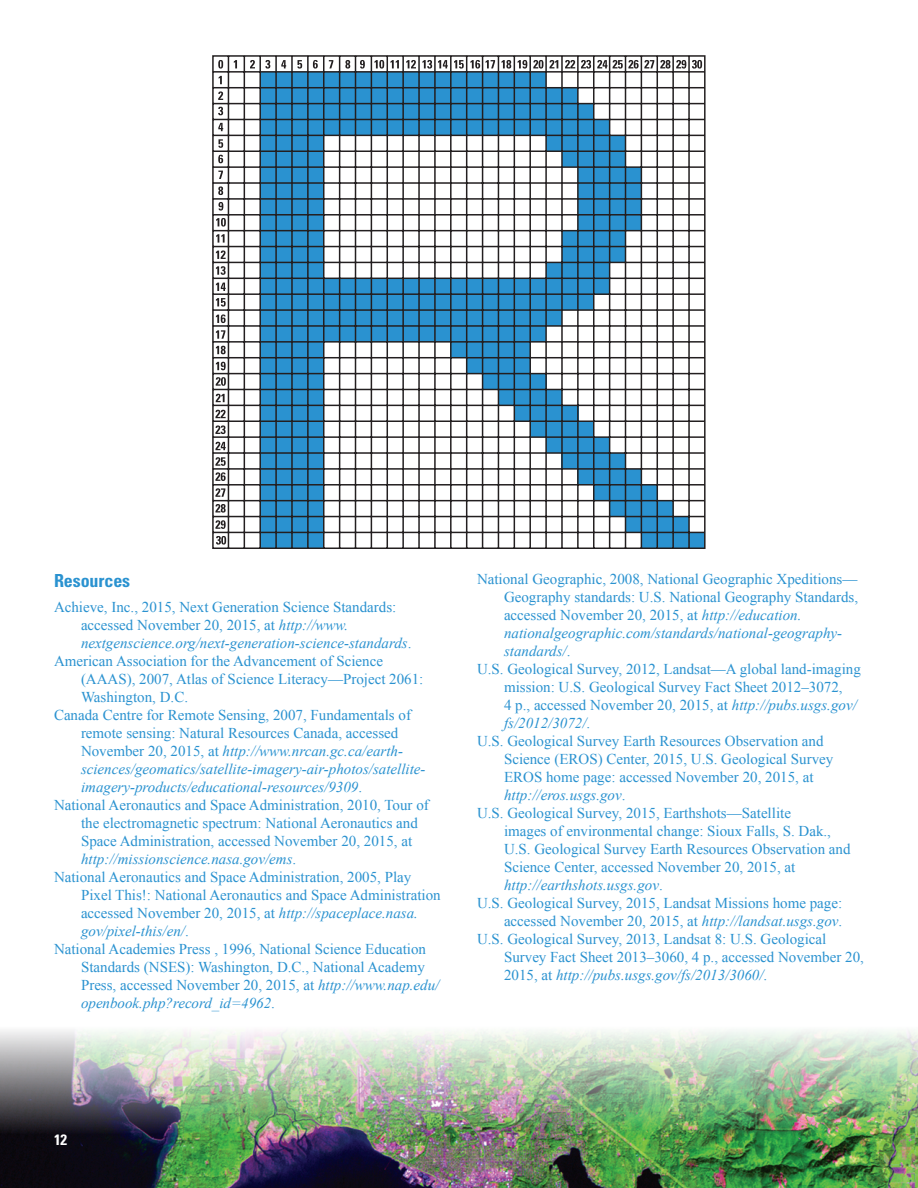
<style>
.page{position:relative;width:918px;height:1188px;background:#fff}
.page>*{position:absolute;margin:0;border:0;box-sizing:border-box;transform-origin:0 0}
.Heading_1{font:700 condensed 18px "Univers";letter-spacing:-.005em;color:#2a92d0}
.References{font:15px/18px "Times New Roman";color:#2a92d0}
.References-2{font:italic 15px/18px "Times New Roman";color:#2a92d0}
.t1{font:700 condensed 15px "Univers";color:#fff}
.s1{font-style:italic}
.s2{font-style:normal}
</style>
<div class="page">
<img style="left:0;top:1030px;width:918px;height:158px">
<svg style="left:212px;top:55px;width:494px;height:494px"></svg>
<svg style="left:218px;top:60px;width:5px;height:9px"></svg>
<svg style="left:219px;top:76px;width:3px;height:8px"></svg>
<svg style="left:218px;top:91px;width:5px;height:9px"></svg>
<svg style="left:218px;top:107px;width:5px;height:8px"></svg>
<svg style="left:218px;top:123px;width:5px;height:8px"></svg>
<svg style="left:218px;top:139px;width:5px;height:9px"></svg>
<svg style="left:218px;top:155px;width:5px;height:8px"></svg>
<svg style="left:218px;top:171px;width:5px;height:8px"></svg>
<svg style="left:218px;top:186px;width:5px;height:9px"></svg>
<svg style="left:218px;top:202px;width:5px;height:9px"></svg>
<svg style="left:216px;top:218px;width:10px;height:9px"></svg>
<svg style="left:216px;top:234px;width:9px;height:9px"></svg>
<svg style="left:216px;top:250px;width:10px;height:9px"></svg>
<svg style="left:216px;top:266px;width:10px;height:9px"></svg>
<svg style="left:216px;top:283px;width:10px;height:8px"></svg>
<svg style="left:216px;top:298px;width:10px;height:9px"></svg>
<svg style="left:216px;top:314px;width:10px;height:9px"></svg>
<svg style="left:216px;top:330px;width:9px;height:9px"></svg>
<svg style="left:216px;top:346px;width:10px;height:8px"></svg>
<svg style="left:216px;top:362px;width:10px;height:8px"></svg>
<svg style="left:216px;top:377px;width:10px;height:9px"></svg>
<svg style="left:216px;top:394px;width:9px;height:8px"></svg>
<svg style="left:215px;top:410px;width:11px;height:8px"></svg>
<svg style="left:215px;top:425px;width:11px;height:9px"></svg>
<svg style="left:215px;top:442px;width:11px;height:8px"></svg>
<svg style="left:215px;top:457px;width:11px;height:9px"></svg>
<svg style="left:215px;top:472px;width:11px;height:9px"></svg>
<svg style="left:215px;top:488px;width:10px;height:9px"></svg>
<svg style="left:215px;top:504px;width:11px;height:9px"></svg>
<svg style="left:215px;top:520px;width:11px;height:9px"></svg>
<svg style="left:216px;top:536px;width:10px;height:9px"></svg>
<svg style="left:234px;top:60px;width:3px;height:8px"></svg>
<svg style="left:250px;top:60px;width:5px;height:8px"></svg>
<svg style="left:265px;top:60px;width:5px;height:9px"></svg>
<svg style="left:281px;top:60px;width:5px;height:8px"></svg>
<svg style="left:297px;top:60px;width:5px;height:9px"></svg>
<svg style="left:313px;top:60px;width:5px;height:9px"></svg>
<svg style="left:329px;top:60px;width:4px;height:8px"></svg>
<svg style="left:345px;top:60px;width:5px;height:9px"></svg>
<svg style="left:360px;top:60px;width:5px;height:9px"></svg>
<svg style="left:375px;top:60px;width:9px;height:9px"></svg>
<svg style="left:391px;top:60px;width:8px;height:8px"></svg>
<svg style="left:406px;top:60px;width:10px;height:8px"></svg>
<svg style="left:422px;top:60px;width:10px;height:9px"></svg>
<svg style="left:438px;top:60px;width:10px;height:8px"></svg>
<svg style="left:454px;top:60px;width:10px;height:9px"></svg>
<svg style="left:470px;top:60px;width:10px;height:9px"></svg>
<svg style="left:486px;top:60px;width:9px;height:8px"></svg>
<svg style="left:502px;top:60px;width:9px;height:9px"></svg>
<svg style="left:518px;top:60px;width:9px;height:9px"></svg>
<svg style="left:533px;top:60px;width:10px;height:9px"></svg>
<svg style="left:549px;top:60px;width:9px;height:8px"></svg>
<svg style="left:565px;top:60px;width:10px;height:8px"></svg>
<svg style="left:581px;top:60px;width:10px;height:9px"></svg>
<svg style="left:597px;top:60px;width:57px;height:9px"></svg>
<svg style="left:660px;top:60px;width:10px;height:9px"></svg>
<svg style="left:676px;top:60px;width:10px;height:9px"></svg>
<svg style="left:692px;top:60px;width:10px;height:9px"></svg>
<p class="Heading_1" style="left:54px;top:569px;width:78px">Resources</p>
<p class="References" style="left:81px;top:598px;width:332px;text-indent:-27px">Achieve, Inc., 2015, Next Generation Science Standards: accessed November 20, 2015, at <span class="s1">http://www. nextgenscience.org/next-generation-science-standards</span>.</p>
<p class="References" style="left:81px;top:652px;width:344px;text-indent:-27px">American Association for the Advancement of Science (AAAS), 2007, Atlas of Science Literacy—Project 2061:<br>Washington, D.C.</p>
<p class="References-2" style="left:81px;top:706px;width:346px;text-indent:-27px"><span class="s2">Canada Centre for Remote Sensing, 2007, Fundamentals of remote sensing: Natural Resources Canada, accessed November 20, 2015, at</span> http://www.nrcan.gc.ca/earth&shy;sciences/geomatics/satellite-imagery-air-photos/satellite&shy;imagery-products/educational-resources/9309<span class="s2">.</span></p>
<p class="References" style="left:81px;top:796px;width:349px;text-indent:-27px">National Aeronautics and Space Administration, 2010, Tour of the electromagnetic spectrum: National Aeronautics and Space Administration, accessed November 20, 2015, at <span class="s1">http://missionscience.nasa.gov/ems</span>.</p>
<p class="References" style="left:81px;top:868px;width:361px;text-indent:-27px">National Aeronautics and Space Administration, 2005, Play Pixel This!: National Aeronautics and Space Administration accessed November 20, 2015, at <span class="s1">http://spaceplace.nasa. gov/pixel-this/en/</span>.</p>
<p class="References" style="left:81px;top:940px;width:360px;text-indent:-27px">National Academies Press , 1996, National Science Education Standards (NSES): Washington, D.C., National Academy Press, accessed November 20, 2015, at <span class="s1">http://www.nap.edu/ openbook.php?record_id=4962</span>.</p>
<p class="References" style="left:504px;top:570px;width:356px;text-indent:-27px">National Geographic, 2008, National Geographic Xpeditions— Geography standards: U.S. National Geography Standards, accessed November 20, 2015, at <span class="s1">http://education. nationalgeographic.com/standards/national-geography&shy;standards/</span>.</p>
<p class="References" style="left:504px;top:660px;width:358px;text-indent:-27px">U.S. Geological Survey, 2012, Landsat—A global land-imaging mission: U.S. Geological Survey Fact Sheet 2012–3072,<br>4 p., accessed November 20, 2015, at <span class="s1">http://pubs.usgs.gov/ fs/2012/3072/</span>.</p>
<p class="References" style="left:504px;top:732px;width:331px;text-indent:-27px">U.S. Geological Survey Earth Resources Observation and Science (EROS) Center, 2015, U.S. Geological Survey EROS home page: accessed November 20, 2015, at <span class="s1">http://eros.usgs.gov</span>.</p>
<p class="References" style="left:504px;top:804px;width:348px;text-indent:-27px">U.S. Geological Survey, 2015, Earthshots—Satellite<br>images of environmental change: Sioux Falls, S. Dak., U.S. Geological Survey Earth Resources Observation and Science Center, accessed November 20, 2015, at <span class="s1">http://earthshots.usgs.gov</span>.</p>
<p class="References" style="left:477px;top:894px;width:367px;text-align:right">U.S. Geological Survey, 2015, Landsat Missions home page: accessed November 20, 2015, at <span class="s1">http://landsat.usgs.gov</span>.</p>
<p class="References" style="left:504px;top:930px;width:361px;text-indent:-27px">U.S. Geological Survey, 2013, Landsat 8: U.S. Geological<br>Survey Fact Sheet 2013–3060, 4 p., accessed November 20,<br>2015, at <span class="s1">http://pubs.usgs.gov/fs/2013/3060/</span>.</p>
<p class="t1" style="left:54px;top:1130px;width:15px">12</p>
</div>
